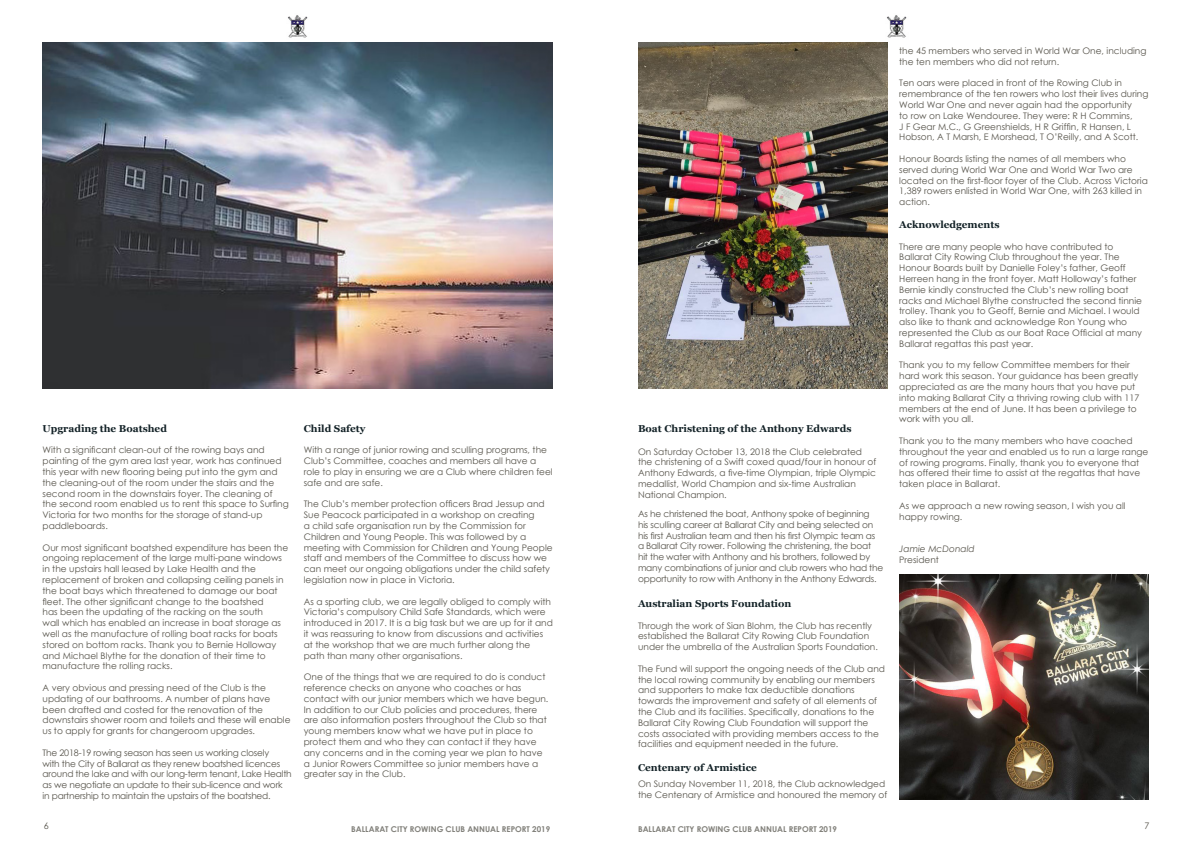
<style>
.page{position:relative;width:1191px;height:842px;background:#fff}
.page>*{position:absolute;margin:0;border:0;box-sizing:border-box;transform-origin:0 0}
.t1{font:700 10px "Georgia";color:#122126}
.t2{font:9px/10.8px "Century Gothic";color:#57544b}
.t3{font:9px/10.8px "Century Gothic";letter-spacing:-.02em;color:#57544b}
.t4{font:italic 9px "Century Gothic";color:#57544b}
.t5{font:700 8px "Century Gothic";color:#81807a}
</style>
<div class="page">
<img style="left:887px;top:15px;width:20px;height:23px">
<img style="left:288px;top:15px;width:20px;height:23px">
<img style="left:43px;top:43px;width:510px;height:345px">
<img style="left:638px;top:43px;width:249px;height:345px">
<img style="left:899px;top:574px;width:249px;height:225px">
<p class="t1" style="left:43px;top:421px;width:126px">Upgrading the Boatshed</p>
<p class="t2" style="left:43px;top:445px;width:248px">With a significant clean-out of the rowing bays and painting of the gym area last year, work has continued this year with new flooring being put into the gym and the cleaning-out of the room under the stairs and the second room in the downstairs foyer. The cleaning of the second room enabled us to rent this space to Surfing Victoria for two months for the storage of stand-up paddleboards.</p>
<p class="t2" style="left:43px;top:542px;width:247px">Our most significant boatshed expenditure has been the ongoing replacement of the large multi-pane windows in the upstairs hall leased by Lake Health and the replacement of broken and collapsing ceiling panels in the boat bays which threatened to damage our boat fleet. The other significant change to the boatshed<br>has been the updating of the racking on the south<br>wall which has enabled an increase in boat storage as well as the manufacture of rolling boat racks for boats stored on bottom racks. Thank you to Bernie Holloway and Michael Blythe for the donation of their time to manufacture the rolling racks.</p>
<p class="t2" style="left:43px;top:682px;width:249px">A very obvious and pressing need of the Club is the updating of our bathrooms. A number of plans have been drafted and costed for the renovation of the downstairs shower room and toilets and these will enable us to apply for grants for changeroom upgrades.</p>
<p class="t3" style="left:43px;top:747px;width:251px">The 2018-19 rowing season has seen us working closely<br>with the City of Ballarat as they renew boatshed licences around the lake and with our long-term tenant, Lake Health as we negotiate an update to their sub-licence and work in partnership to maintain the upstairs of the boatshed.</p>
<p class="t1" style="left:304px;top:421px;width:63px">Child Safety</p>
<p class="t2" style="left:304px;top:445px;width:250px">With a range of junior rowing and sculling programs, the Club’s Committee, coaches and members all have a role to play in ensuring we are a Club where children feel safe and are safe.</p>
<p class="t2" style="left:304px;top:499px;width:250px">The Club’s member protection officers Brad Jessup and Sue Peacock participated in a workshop on creating<br>a child safe organisation run by the Commission for Children and Young People. This was followed by a meeting with Commission for Children and Young People staff and members of the Committee to discuss how we can meet our ongoing obligations under the child safety legislation now in place in Victoria.</p>
<p class="t2" style="left:304px;top:596px;width:251px">As a sporting club, we are legally obliged to comply with Victoria’s compulsory Child Safe Standards, which were introduced in 2017. It is a big task but we are up for it and it was reassuring to know from discussions and activities at the workshop that we are much further along the path than many other organisations.</p>
<p class="t2" style="left:304px;top:671px;width:246px">One of the things that we are required to do is conduct reference checks on anyone who coaches or has contact with our junior members which we have begun.<br>In addition to our Club policies and procedures, there are also information posters throughout the Club so that young members know what we have put in place to protect them and who they can contact if they have any concerns and in the coming year we plan to have a Junior Rowers Committee so junior members have a greater say in the Club.</p>
<p class="t1" style="left:638px;top:421px;width:215px">Boat Christening of the Anthony Edwards</p>
<p class="t2" style="left:638px;top:446px;width:240px">On Saturday October 13, 2018 the Club celebrated the christening of a Swift coxed quad/four in honour of Anthony Edwards, a five-time Olympian, triple Olympic medallist, World Champion and six-time Australian National Champion.</p>
<p class="t3" style="left:638px;top:508px;width:247px">As he christened the boat, Anthony spoke of beginning<br>his sculling career at Ballarat City and being selected on his first Australian team and then his first Olympic team as a Ballarat City rower. Following the christening, the boat hit the water with Anthony and his brothers, followed by many combinations of junior and club rowers who had the opportunity to row with Anthony in the Anthony Edwards.</p>
<p class="t1" style="left:638px;top:596px;width:155px">Australian Sports Foundation</p>
<p class="t2" style="left:638px;top:620px;width:241px">Through the work of Sian Blohm, the Club has recently established the Ballarat City Rowing Club Foundation under the umbrella of the Australian Sports Foundation.</p>
<p class="t2" style="left:638px;top:663px;width:248px">The Fund will support the ongoing needs of the Club and the local rowing community by enabling our members and supporters to make tax deductible donations towards the improvement and safety of all elements of the Club and its facilities. Specifically, donations to the Ballarat City Rowing Club Foundation will support the costs associated with providing members access to the facilities and equipment needed in the future.</p>
<p class="t1" style="left:638px;top:760px;width:120px">Centenary of Armistice</p>
<p class="t2" style="left:638px;top:778px;width:251px">On Sunday November 11, 2018, the Club acknowledged the Centenary of Armistice and honoured the memory of</p>
<p class="t2" style="left:899px;top:45px;width:249px">the 45 members who served in World War One, including the ten members who did not return.</p>
<p class="t2" style="left:899px;top:77px;width:251px">Ten oars were placed in front of the Rowing Club in remembrance of the ten rowers who lost their lives during World War One and never again had the opportunity<br>to row on Lake Wendouree. They were: R H Commins,<br>J F Gear M.C., G Greenshields, H R Griffin, R Hansen, L Hobson, A T Marsh, E Morshead, T O’Reilly, and A Scott.</p>
<p class="t2" style="left:899px;top:153px;width:250px">Honour Boards listing the names of all members who served during World War One and World War Two are located on the first-floor foyer of the Club. Across Victoria 1,389 rowers enlisted in World War One, with 263 killed in action.</p>
<p class="t1" style="left:899px;top:217px;width:102px">Acknowledgements</p>
<p class="t2" style="left:899px;top:241px;width:244px">There are many people who have contributed to Ballarat City Rowing Club throughout the year. The Honour Boards built by Danielle Foley’s father, Geoff Herreen hang in the front foyer. Matt Holloway’s father Bernie kindly constructed the Club’s new rolling boat racks and Michael Blythe constructed the second tinnie trolley. Thank you to Geoff, Bernie and Michael. I would also like to thank and acknowledge Ron Young who represented the Club as our Boat Race Official at many Ballarat regattas this past year.</p>
<p class="t2" style="left:899px;top:359px;width:242px">Thank you to my fellow Committee members for their hard work this season. Your guidance has been greatly appreciated as are the many hours that you have put into making Ballarat City a thriving rowing club with 117 members at the end of June. It has been a privilege to work with you all.</p>
<p class="t2" style="left:899px;top:435px;width:251px">Thank you to the many members who have coached throughout the year and enabled us to run a large range of rowing programs. Finally, thank you to everyone that has offered their time to assist at the regattas that have taken place in Ballarat.</p>
<p class="t2" style="left:899px;top:500px;width:228px">As we approach a new rowing season, I wish you all happy rowing.</p>
<p class="t4" style="left:899px;top:542px;width:77px">Jamie McDonald</p>
<p class="t2" style="left:899px;top:554px;width:41px">President</p>
<p class="t2" style="left:44px;top:820px;width:6px">6</p>
<p class="t2" style="left:1144px;top:820px;width:6px">7</p>
<p class="t5" style="left:351px;top:823px;width:200px">BALLARAT CITY ROWING CLUB ANNUAL REPORT 2019</p>
<p class="t5" style="left:638px;top:823px;width:200px">BALLARAT CITY ROWING CLUB ANNUAL REPORT 2019</p>
</div>
